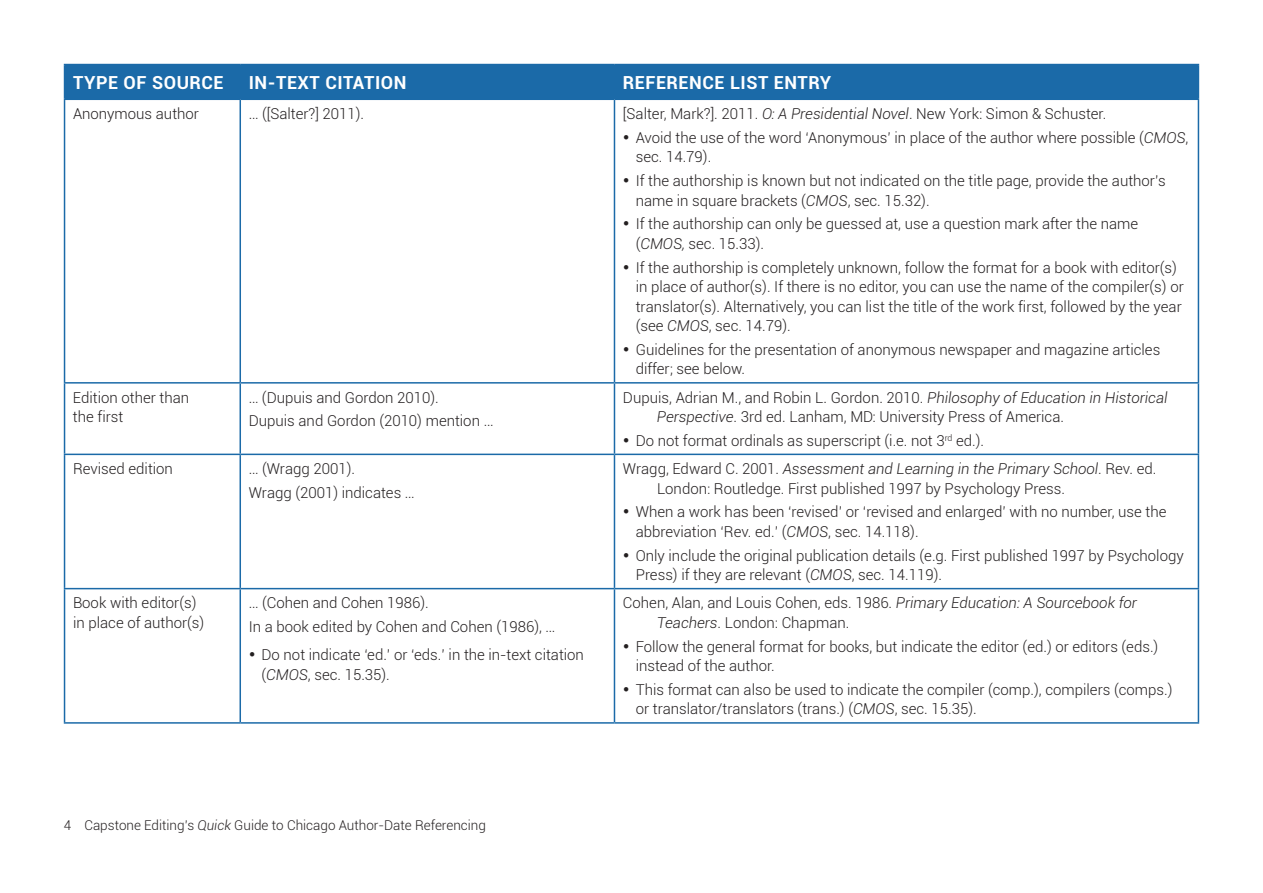
<style>
.page{position:relative;width:1263px;height:893px;background:#fff}
.page>*{position:absolute;margin:0;border:0;box-sizing:border-box;transform-origin:0 0}
.t1{font:700 18px "Roboto";letter-spacing:.03em;color:#fff}
.t2{font:300 15px/19.5px "Roboto";color:#231f20}
.t3{font:300 13.5px "Roboto";color:#231f20}
.s1{font-style:italic}
</style>
<div class="page">
<div style="left:65px;top:65px;width:1133px;height:34px;background:#1b6aa8"></div>
<hr style="left:64px;top:64px;width:176px;height:1px;background:#1b6aa8">
<hr style="left:64px;top:65px;width:1px;height:34px;background:#1b6aa8">
<hr style="left:240px;top:64px;width:374px;height:1px;background:#1b6aa8">
<hr style="left:614px;top:64px;width:585px;height:1px;background:#1b6aa8">
<hr style="left:1198px;top:65px;width:1px;height:34px;background:#1b6aa8">
<hr style="left:64px;top:99px;width:176px;height:1px;background:#1b6aa8">
<hr style="left:240px;top:99px;width:374px;height:1px;background:#1b6aa8">
<hr style="left:614px;top:99px;width:585px;height:1px;background:#1b6aa8">
<hr style="left:239px;top:100px;width:2px;height:282px;background:#1b6aa8">
<hr style="left:239px;top:384px;width:2px;height:70px;background:#1b6aa8">
<hr style="left:239px;top:455px;width:2px;height:133px;background:#1b6aa8">
<hr style="left:239px;top:589px;width:2px;height:133px;background:#1b6aa8">
<hr style="left:614px;top:100px;width:1px;height:282px;background:#1b6aa8">
<hr style="left:614px;top:384px;width:1px;height:70px;background:#1b6aa8">
<hr style="left:614px;top:455px;width:1px;height:133px;background:#1b6aa8">
<hr style="left:614px;top:589px;width:1px;height:133px;background:#1b6aa8">
<hr style="left:64px;top:100px;width:1px;height:282px;background:#1b6aa8">
<hr style="left:1198px;top:100px;width:1px;height:282px;background:#1b6aa8">
<hr style="left:64px;top:382px;width:176px;height:2px;background:#1b6aa8">
<hr style="left:64px;top:384px;width:1px;height:70px;background:#1b6aa8">
<hr style="left:240px;top:382px;width:374px;height:2px;background:#1b6aa8">
<hr style="left:614px;top:382px;width:585px;height:2px;background:#1b6aa8">
<hr style="left:1198px;top:384px;width:1px;height:70px;background:#1b6aa8">
<hr style="left:64px;top:454px;width:176px;height:1px;background:#1b6aa8">
<hr style="left:64px;top:455px;width:1px;height:133px;background:#1b6aa8">
<hr style="left:240px;top:454px;width:374px;height:1px;background:#1b6aa8">
<hr style="left:614px;top:454px;width:585px;height:1px;background:#1b6aa8">
<hr style="left:1198px;top:455px;width:1px;height:133px;background:#1b6aa8">
<hr style="left:64px;top:588px;width:176px;height:1px;background:#1b6aa8">
<hr style="left:64px;top:589px;width:1px;height:133px;background:#1b6aa8">
<hr style="left:240px;top:588px;width:374px;height:1px;background:#1b6aa8">
<hr style="left:614px;top:588px;width:585px;height:1px;background:#1b6aa8">
<hr style="left:1198px;top:589px;width:1px;height:133px;background:#1b6aa8">
<hr style="left:64px;top:722px;width:176px;height:2px;background:#1b6aa8">
<hr style="left:240px;top:722px;width:374px;height:2px;background:#1b6aa8">
<hr style="left:614px;top:722px;width:585px;height:2px;background:#1b6aa8">
<p class="t1" style="left:73px;top:70px;width:152px">TYPE OF SOURCE</p>
<p class="t1" style="left:249px;top:70px;width:159px">IN-TEXT CITATION</p>
<p class="t1" style="left:623px;top:70px;width:128px">REFERENCE LIST</p>
<p class="t1" style="left:774px;top:70px;width:59px">ENTRY</p>
<p class="t2" style="left:73px;top:103px;width:127px">Anonymous author</p>
<p class="t2" style="left:249px;top:103px;width:117px">… ([Salter?] 2011).</p>
<p class="t2" style="left:623px;top:103px;width:485px">[Salter, Mark?]. 2011. <span class="s1">O: A Presidential Novel</span>. New York: Simon &amp; Schuster.</p>
<p class="t2" style="left:636px;top:127px;width:554px;text-indent:-13px">• Avoid the use of the word ‘Anonymous’ in place of the author where possible (<span class="s1">CMOS</span>, sec. 14.79).</p>
<p class="t2" style="left:636px;top:170px;width:532px;text-indent:-13px">• If the authorship is known but not indicated on the title page, provide the author’s name in square brackets (<span class="s1">CMOS</span>, sec. 15.32).</p>
<p class="t2" style="left:636px;top:214px;width:504px;text-indent:-13px">• If the authorship can only be guessed at, use a question mark after the name (<span class="s1">CMOS,</span> sec. 15.33).</p>
<p class="t2" style="left:636px;top:257px;width:550px;text-indent:-13px">• If the authorship is completely unknown, follow the format for a book with editor(s) in place of author(s). If there is no editor, you can use the name of the compiler(s) or translator(s). Alternatively, you can list the title of the work first, followed by the year (see <span class="s1">CMOS</span>, sec. 14.79).</p>
<p class="t2" style="left:636px;top:339px;width:526px;text-indent:-13px">• Guidelines for the presentation of anonymous newspaper and magazine articles differ; see below.</p>
<p class="t2" style="left:73px;top:387px;width:118px">Edition other than the first</p>
<p class="t2" style="left:249px;top:385px;width:246px;line-height:23.7px">… (Dupuis and Gordon 2010).<br>Dupuis and Gordon (2010) mention …</p>
<p class="t2" style="left:657px;top:387px;width:512px;text-indent:-34px">Dupuis, Adrian M., and Robin L. Gordon. 2010. <span class="s1">Philosophy of Education in Historical<br>Perspective</span>. 3rd ed. Lanham, MD: University Press of America.</p>
<p class="t2" style="left:623px;top:430px;width:363px">• Do not format ordinals as superscript (i.e. not 3<sup>rd</sup> ed.).</p>
<p class="t2" style="left:73px;top:458px;width:101px">Revised edition</p>
<p class="t2" style="left:249px;top:456px;width:167px;line-height:23.7px">… (Wragg 2001).<br>Wragg (2001) indicates …</p>
<p class="t2" style="left:657px;top:458px;width:501px;text-indent:-34px">Wragg, Edward C. 2001. <span class="s1">Assessment and Learning in the Primary School</span>. Rev. ed.<br>London: Routledge. First published 1997 by Psychology Press.</p>
<p class="t2" style="left:636px;top:502px;width:532px;text-indent:-13px">• When a work has been ‘revised’ or ‘revised and enlarged’ with no number, use the abbreviation ‘Rev. ed.’ (<span class="s1">CMOS</span>, sec. 14.118).</p>
<p class="t2" style="left:636px;top:545px;width:549px;text-indent:-13px">• Only include the original publication details (e.g. First published 1997 by Psychology<br>Press) if they are relevant (<span class="s1">CMOS</span>, sec. 14.119).</p>
<p class="t2" style="left:73px;top:593px;width:133px">Book with editor(s) in place of author(s)</p>
<p class="t2" style="left:249px;top:591px;width:308px;line-height:23.7px">… (Cohen and Cohen 1986).<br>In a book edited by Cohen and Cohen (1986), …</p>
<p class="t2" style="left:261px;top:644px;width:324px;text-indent:-13px">• Do not indicate ‘ed.’ or ‘eds.’ in the in-text citation (<span class="s1">CMOS</span>, sec. 15.35).</p>
<p class="t2" style="left:657px;top:593px;width:481px;text-indent:-34px">Cohen, Alan, and Louis Cohen, eds. 1986. <span class="s1">Primary Education: A Sourcebook for<br>Teachers</span>. London: Chapman.</p>
<p class="t2" style="left:636px;top:636px;width:524px;text-indent:-13px">• Follow the general format for books, but indicate the editor (ed.) or editors (eds.) instead of the author.</p>
<p class="t2" style="left:636px;top:679px;width:538px;text-indent:-13px">• This format can also be used to indicate the compiler (comp.), compilers (comps.) or translator/translators (trans.) (<span class="s1">CMOS</span>, sec. 15.35).</p>
<p class="t3" style="left:64px;top:815px;width:424px">4 Capstone Editing’s <span class="s1">Quick</span> Guide to Chicago Author-Date Referencing</p>
</div>
